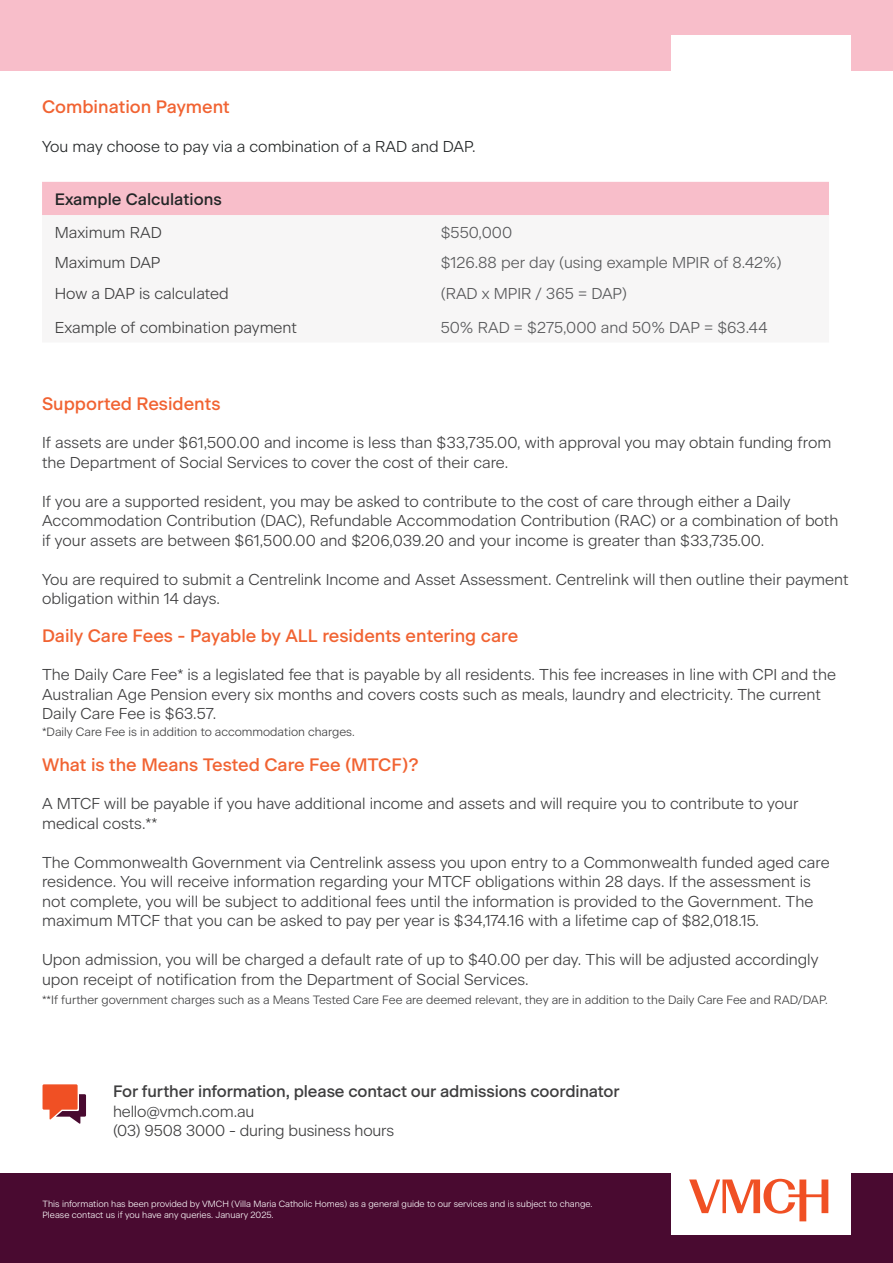
<style>
.page{position:relative;width:893px;height:1263px;background:#fff}
.page>*{position:absolute;margin:0;border:0;box-sizing:border-box;transform-origin:0 0}
.t1{font:500 18px "Beausite Classic";color:#f16332}
.t2{font:500 16.5px "Beausite Classic";letter-spacing:-.01em;color:#3e3e3f}
.t3{font:500 16.5px "Beausite Classic";color:#232627}
.t4{font:300 15.75px/19.5px "Beausite Classic";color:#3e3e3f}
.t5{font:300 15.75px "Beausite Classic";color:#57585a}
.t6{font:300 15.75px "Beausite Classic";color:#232627}
.t7{font:300 12px "Beausite Classic";color:#3e3e3f}
.t8{font:300 9px/10.8px "Beausite Classic";color:#fff}
</style>
<div class="page">
<div style="left:0;top:1173px;width:893px;height:90px;background:#490a30"></div>
<div style="left:0;top:0;width:893px;height:71px;background:#f8beca"></div>
<div style="left:671px;top:35px;width:180px;height:1199px;background:#fff"></div>
<svg style="left:689px;top:1179px;width:139px;height:42px"></svg>
<svg style="left:43px;top:1084px;width:43px;height:40px"></svg>
<div style="left:42px;top:182px;width:787px;height:33px;background:#f8beca"></div>
<svg style="left:42px;top:215px;width:787px;height:1px"></svg>
<p class="t1" style="left:42px;top:93px;width:189px">Combination Payment</p>
<p class="t6" style="left:42px;top:134px;width:435px">You may choose to pay via a combination of a RAD and DAP.</p>
<p class="t3" style="left:55px;top:187px;width:168px">Example Calculations</p>
<p class="t4" style="left:55px;top:221px;width:108px">Maximum RAD</p>
<p class="t5" style="left:441px;top:221px;width:73px">$550,000</p>
<p class="t4" style="left:55px;top:251px;width:107px">Maximum DAP</p>
<p class="t5" style="left:441px;top:251px;width:342px">$126.88 per day (using example MPIR of 8.42%)</p>
<p class="t4" style="left:55px;top:282px;width:175px">How a DAP is calculated</p>
<p class="t5" style="left:441px;top:282px;width:188px">(RAD x MPIR / 365 = DAP)</p>
<p class="t4" style="left:55px;top:316px;width:244px">Example of combination payment</p>
<p class="t5" style="left:441px;top:315px;width:328px">50% RAD = $275,000 and 50% DAP = $63.44</p>
<p class="t1" style="left:42px;top:390px;width:180px">Supported Residents</p>
<p class="t4" style="left:42px;top:432px;width:791px">If assets are under $61,500.00 and income is less than $33,735.00, with approval you may obtain funding from the Department of Social Services to cover the cost of their care.</p>
<p class="t4" style="left:42px;top:490px;width:798px">If you are a supported resident, you may be asked to contribute to the cost of care through either a Daily<br>Accommodation Contribution (DAC), Refundable Accommodation Contribution (RAC) or a combination of both if your assets are between $61,500.00 and $206,039.20 and your income is greater than $33,735.00.</p>
<p class="t4" style="left:42px;top:568px;width:808px">You are required to submit a Centrelink Income and Asset Assessment. Centrelink will then outline their payment obligation within 14 days.</p>
<p class="t1" style="left:42px;top:622px;width:478px">Daily Care Fees - Payable by ALL residents entering care</p>
<p class="t4" style="left:42px;top:663px;width:795px">The Daily Care Fee* is a legislated fee that is payable by all residents. This fee increases in line with CPI and the<br>Australian Age Pension every six months and covers costs such as meals, laundry and electricity. The current<br>Daily Care Fee is $63.57.</p>
<p class="t7" style="left:42px;top:722px;width:314px">*Daily Care Fee is in addition to accommodation charges.</p>
<p class="t1" style="left:42px;top:751px;width:378px">What is the Means Tested Care Fee (MTCF)?</p>
<p class="t4" style="left:42px;top:792px;width:758px">A MTCF will be payable if you have additional income and assets and will require you to contribute to your medical costs.**</p>
<p class="t4" style="left:42px;top:851px;width:789px">The Commonwealth Government via Centrelink assess you upon entry to a Commonwealth funded aged care residence. You will receive information regarding your MTCF obligations within 28 days. If the assessment is not complete, you will be subject to additional fees until the information is provided to the Government. The maximum MTCF that you can be asked to pay per year is $34,174.16 with a lifetime cap of $82,018.15.</p>
<p class="t4" style="left:42px;top:948px;width:778px">Upon admission, you will be charged a default rate of up to $40.00 per day. This will be adjusted accordingly upon receipt of notification from the Department of Social Services.</p>
<p class="t7" style="left:42px;top:991px;width:787px">**If further government charges such as a Means Tested Care Fee are deemed relevant, they are in addition to the Daily Care Fee and RAD/DAP.</p>
<p class="t2" style="left:113px;top:1079px;width:508px">For further information, please contact our admissions coordinator</p>
<p class="t4" style="left:113px;top:1100px;width:283px">hello@vmch.com.au<br>(03) 9508 3000 - during business hours</p>
<p class="t8" style="left:43px;top:1198px;width:551px">This information has been provided by VMCH (Villa Maria Catholic Homes) as a general guide to our services and is subject to change.<br>Please contact us if you have any queries. January 2025.</p>
</div>
